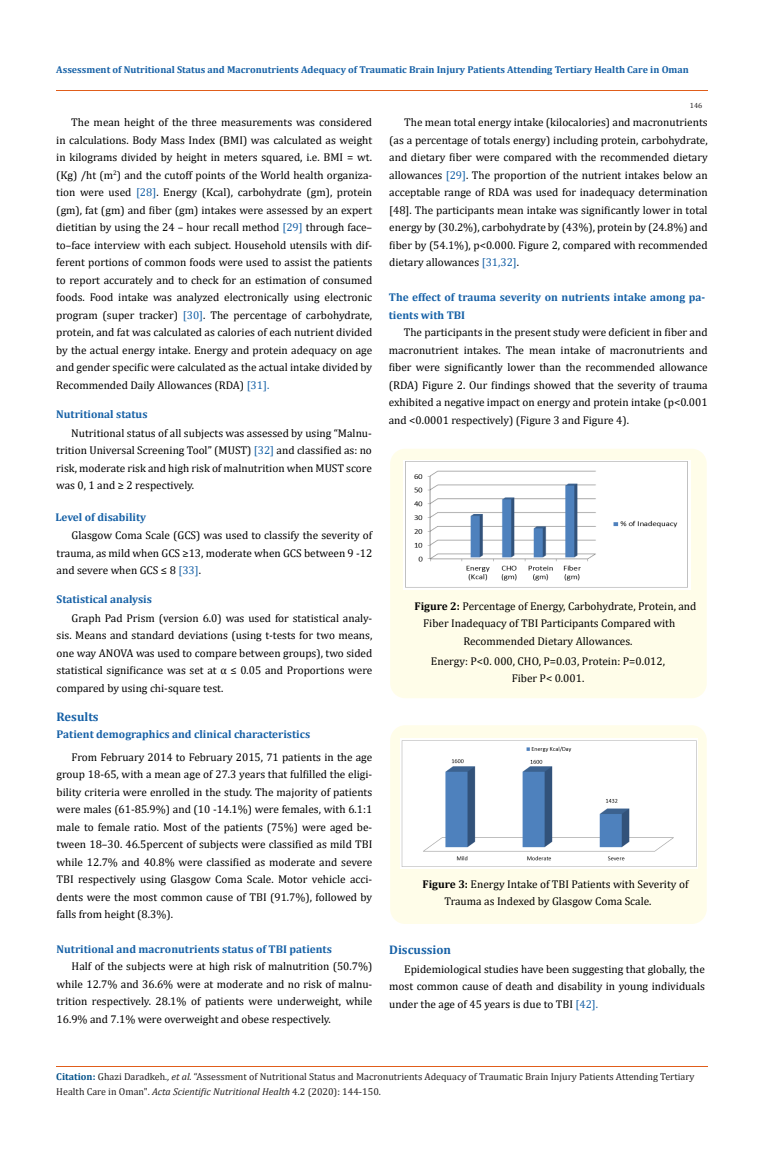
<style>
.page{position:relative;width:764px;height:1155px;background:#fff}
.page>*{position:absolute;margin:0;border:0;box-sizing:border-box;transform-origin:0 0}
.t1{font:700 12.5px "Cambria";color:#1560a6}
.t2{font:11.25px/17.5px "Cambria";color:#000;text-align:justify}
.t3{font:700 11.25px/17.5px "Cambria";color:#1560a6}
.t4{font:10px/15px "Cambria";color:#231f20}
.t5{font:700 10px "Cambria";color:#1560a6}
.t6{font:7.5px "Cambria";color:#231f20}
.s1{color:#1560a6}
.s2{font-weight:700}
.s3{font-weight:700;color:#035089}
.s4{font-style:italic}
</style>
<div class="page">
<hr style="left:56px;top:91px;width:651px;height:1px;background:#e05d1a">
<div style="left:390px;top:449px;width:317px;height:249px;background:#fffde9;border-radius:15px"></div>
<img style="left:403px;top:461px;width:288px;height:129px">
<div style="left:390px;top:725px;width:317px;height:199px;background:#fffde9;border-radius:15px"></div>
<img style="left:401px;top:739px;width:297px;height:130px">
<hr style="left:56px;top:1066px;width:651px;height:1px;background:#e05d1a">
<p class="t5" style="left:56px;top:62px;width:634px">Assessment of Nutritional Status and Macronutrients Adequacy of Traumatic Brain Injury Patients Attending Tertiary Health Care in Oman</p>
<p class="t2" style="left:56px;top:114px;width:317px;text-indent:15px">The mean height of the three measurements was considered in calculations. Body Mass Index (BMI) was calculated as weight in kilograms divided by height in meters squared, i.e. BMI = wt. (Kg) /ht (m<sup>2</sup>) and the cutoff points of the World health organiza&shy;tion were used <span class="s1">[28]</span>. Energy (Kcal), carbohydrate (gm), protein (gm), fat (gm) and fiber (gm) intakes were assessed by an expert dietitian by using the 24 – hour recall method <span class="s1">[29]</span> through face– to–face interview with each subject. Household utensils with dif&shy;ferent portions of common foods were used to assist the patients to report accurately and to check for an estimation of consumed foods. Food intake was analyzed electronically using electronic program (super tracker) <span class="s1">[30]</span>. The percentage of carbohydrate, protein, and fat was calculated as calories of each nutrient divided by the actual energy intake. Energy and protein adequacy on age and gender specific were calculated as the actual intake divided by Recommended Daily Allowances (RDA) <span class="s1">[31].</span></p>
<p class="t3" style="left:56px;top:405px;width:93px">Nutritional status</p>
<p class="t2" style="left:56px;top:424px;width:317px;text-indent:15px">Nutritional status of all subjects was assessed by using “Malnu&shy;trition Universal Screening Tool” (MUST) <span class="s1">[32]</span> and classified as: no risk, moderate risk and high risk of malnutrition when MUST score was 0, 1 and ≥ 2 respectively.</p>
<p class="t3" style="left:55px;top:508px;width:92px">Level of disability</p>
<p class="t2" style="left:57px;top:527px;width:317px;text-indent:15px">Glasgow Coma Scale (GCS) was used to classify the severity of trauma, as mild when GCS ≥13, moderate when GCS between 9 -12 and severe when GCS ≤ 8 <span class="s1">[33]</span>.</p>
<p class="t3" style="left:57px;top:590px;width:97px">Statistical analysis</p>
<p class="t2" style="left:57px;top:609px;width:317px;text-indent:15px">Graph Pad Prism (version 6.0) was used for statistical analy&shy;sis. Means and standard deviations (using t-tests for two means, one way ANOVA was used to compare between groups), two sided statistical significance was set at α ≤ 0.05 and Proportions were compared by using chi-square test.</p>
<p class="t1" style="left:57px;top:708px;width:44px">Results</p>
<p class="t3" style="left:57px;top:725px;width:255px">Patient demographics and clinical characteristics</p>
<p class="t2" style="left:57px;top:748px;width:317px;text-indent:15px">From February 2014 to February 2015, 71 patients in the age group 18-65, with a mean age of 27.3 years that fulfilled the eligi&shy;bility criteria were enrolled in the study. The majority of patients were males (61-85.9%) and (10 -14.1%) were females, with 6.1:1 male to female ratio. Most of the patients (75%) were aged be&shy;tween 18–30. 46.5percent of subjects were classified as mild TBI while 12.7% and 40.8% were classified as moderate and severe TBI respectively using Glasgow Coma Scale. Motor vehicle acci&shy;dents were the most common cause of TBI (91.7%), followed by falls from height (8.3%).</p>
<p class="t3" style="left:57px;top:940px;width:277px">Nutritional and macronutrients status of TBI patients</p>
<p class="t2" style="left:57px;top:957px;width:317px;text-indent:15px">Half of the subjects were at high risk of malnutrition (50.7%) while 12.7% and 36.6% were at moderate and no risk of malnu&shy;trition respectively. 28.1% of patients were underweight, while 16.9% and 7.1% were overweight and obese respectively.</p>
<p class="t6" style="left:690px;top:101px;width:14px">146</p>
<p class="t2" style="left:389px;top:114px;width:320px;text-indent:15px">The mean total energy intake (kilocalories) and macronutrients (as a percentage of totals energy) including protein, carbohydrate, and dietary fiber were compared with the recommended dietary allowances <span class="s1">[29]</span>. The proportion of the nutrient intakes below an acceptable range of RDA was used for inadequacy determination [48]. The participants mean intake was significantly lower in total energy by (30.2%), carbohydrate by (43%), protein by (24.8%) and fiber by (54.1%), p&lt;0.000. Figure 2, compared with recommended dietary allowances <span class="s1">[31,32]</span>.</p>
<p class="t3" style="left:389px;top:288px;width:318px">The effect of trauma severity on nutrients intake among pa&shy;tients with TBI</p>
<p class="t2" style="left:389px;top:324px;width:320px;text-indent:15px">The participants in the present study were deficient in fiber and macronutrient intakes. The mean intake of macronutrients and fiber were significantly lower than the recommended allowance (RDA) Figure 2. Our findings showed that the severity of trauma exhibited a negative impact on energy and protein intake (p&lt;0.001 and &lt;0.0001 respectively) (Figure 3 and Figure 4).</p>
<p class="t2" style="left:414px;top:597px;width:283px"><span class="s2">Figure 2:</span> Percentage of Energy, Carbohydrate, Protein, and</p>
<p class="t2" style="left:423px;top:615px;width:254px">Fiber Inadequacy of TBI Participants Compared with</p>
<p class="t2" style="left:463px;top:632px;width:171px">Recommended Dietary Allowances.</p>
<p class="t2" style="left:431px;top:652px;width:235px;text-align:center">Energy: P&lt;0. 000, CHO, P=0.03, Protein: P=0.012,<br>Fiber P&lt; 0.001.</p>
<p class="t2" style="left:444px;top:875px;width:245px;text-indent:-22px"><span class="s2">Figure 3:</span> Energy Intake of TBI Patients with Severity of<br>Trauma as Indexed by Glasgow Coma Scale.</p>
<p class="t1" style="left:389px;top:940px;width:63px">Discussion</p>
<p class="t2" style="left:389px;top:960px;width:317px;text-indent:15px">Epidemiological studies have been suggesting that globally, the most common cause of death and disability in young individuals under the age of 45 years is due to TBI <span class="s1">[42].</span></p>
<p class="t4" style="left:56px;top:1069px;width:640px"><span class="s3">Citation:</span> Ghazi Daradkeh<span class="s4">., et al.</span> “Assessment of Nutritional Status and Macronutrients Adequacy of Traumatic Brain Injury Patients Attending Tertiary<br>Health Care in Oman". <span class="s4">Acta Scientific Nutritional Health</span> 4.2 (2020): 144-150.</p>
</div>
